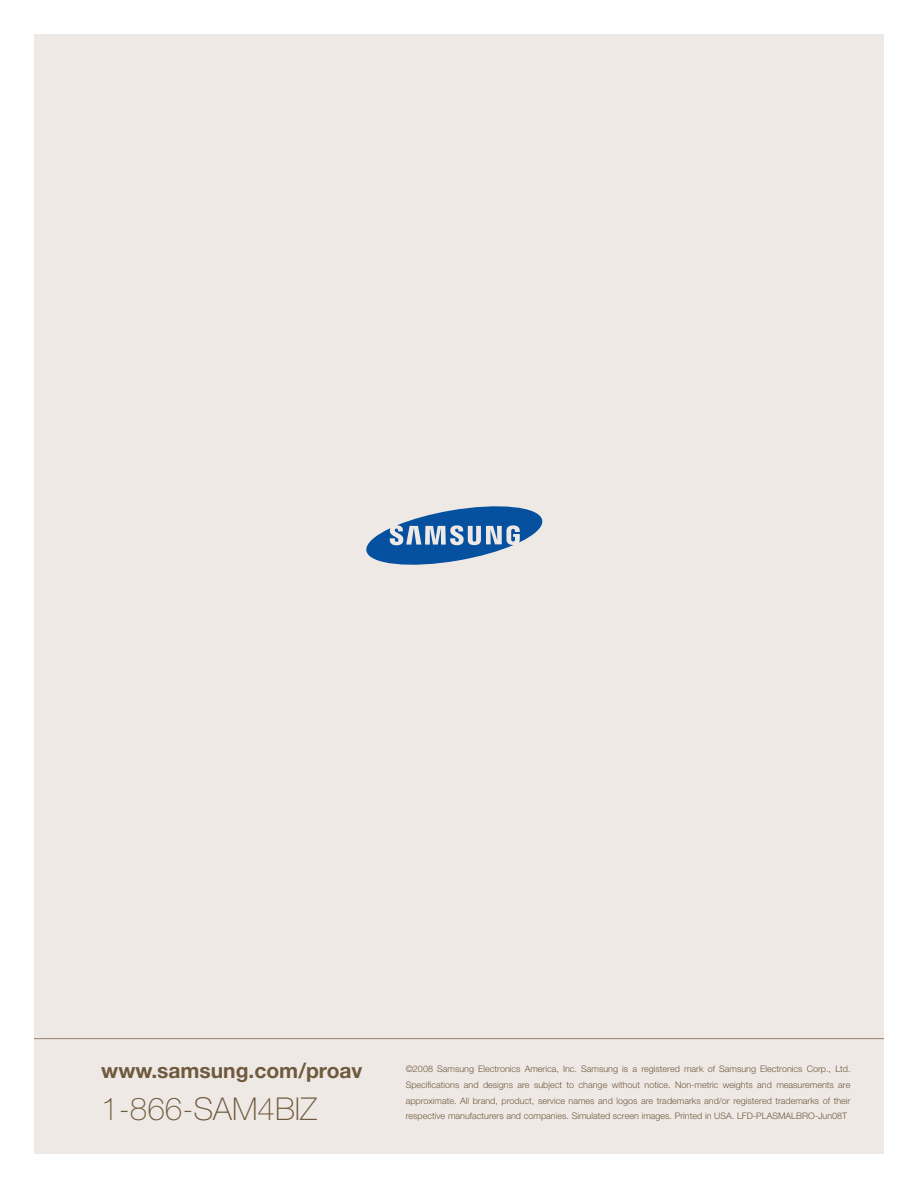
<style>
.page{position:relative;width:918px;height:1188px;background:#fff}
.page>*{position:absolute;margin:0;border:0;box-sizing:border-box;transform-origin:0 0}
.t1{font:100 31.5px "Helvetica Neue";color:#6f5a3e}
.t2{font:700 21px "Helvetica Neue";color:#6f5a3e}
.t3{font:300 9px/15.8px "Helvetica Neue";color:#6f5a3e;text-align:justify}
</style>
<div class="page">
<div style="left:34px;top:34px;width:850px;height:1120px;background:#efe9e5"></div>
<hr style="left:34px;top:1038px;width:850px;height:1px;background:#968269">
<svg style="left:366px;top:506px;width:177px;height:59px"></svg>
<h2 class="t2" style="left:101px;top:1058px;width:263px">www.samsung.com/proav</h2>
<h1 class="t1" style="left:101px;top:1091px;width:217px">1-866-SAM4BIZ</h1>
<p class="t3" style="left:406px;top:1061px;width:446px">©2008 Samsung Electronics America, Inc. Samsung is a registered mark of Samsung Electronics Corp., Ltd.<br>Specifications and designs are subject to change without notice. Non-metric weights and measurements are approximate. All brand, product, service names and logos are trademarks and/or registered trademarks of their respective manufacturers and companies. Simulated screen images. Printed in USA. LFD-PLASMALBRO-Jun08T</p>
</div>
